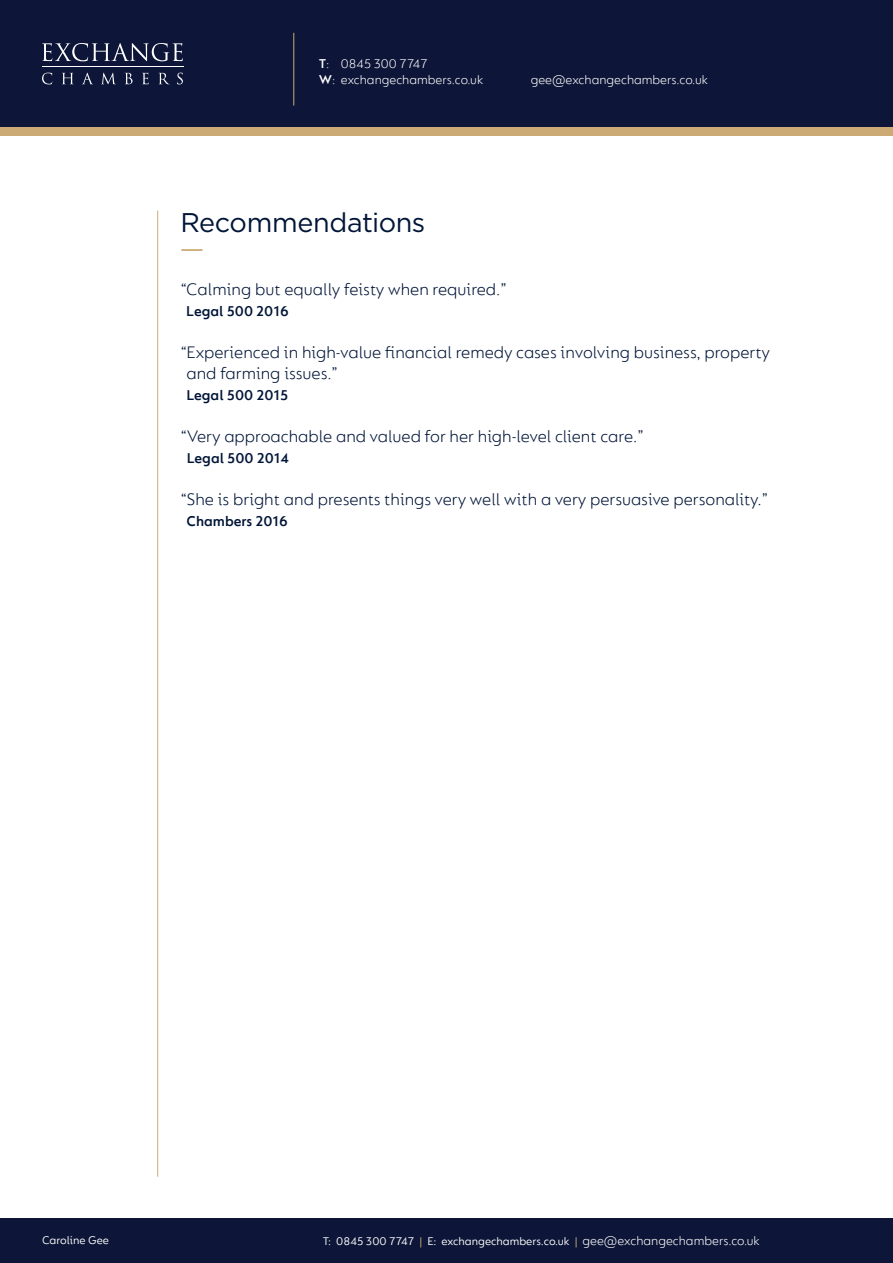
<style>
.page{position:relative;width:893px;height:1263px;background:#fff}
.page>*{position:absolute;margin:0;border:0;box-sizing:border-box;transform-origin:0 0}
.t1{font:27px "Gotham";letter-spacing:-.015em;color:#001537}
.t2{font:300 18px/21px "FS Lucas";color:#001537}
.t3{font:600 15px "FS Lucas";color:#001537}
.t4{font:300 13.5px/16.2px "FS Lucas";color:#fff}
.t5{font:12px "FS Lucas";color:#fff}
.s1{font-weight:600}
.s2{color:#cbaa76}
</style>
<div class="page">
<div style="left:0;top:64px;width:893px;height:72px;background:#cbaa76"></div>
<div style="left:0;top:0;width:893px;height:127px;background:#0d1638"></div>
<div style="left:0;top:1219px;width:893px;height:44px;background:#0d1638"></div>
<hr style="left:42px;top:67px;width:142px;height:1px;background:#fff">
<svg style="left:42px;top:43px;width:141px;height:18px"></svg>
<svg style="left:42px;top:73px;width:10px;height:11px"></svg>
<svg style="left:62px;top:73px;width:11px;height:11px"></svg>
<svg style="left:82px;top:73px;width:11px;height:11px"></svg>
<svg style="left:102px;top:73px;width:13px;height:11px"></svg>
<svg style="left:125px;top:73px;width:8px;height:11px"></svg>
<svg style="left:142px;top:73px;width:7px;height:11px"></svg>
<svg style="left:159px;top:73px;width:10px;height:11px"></svg>
<svg style="left:177px;top:73px;width:6px;height:11px"></svg>
<hr style="left:293px;top:33px;width:1px;height:73px;background:#cbaa76">
<hr style="left:157px;top:211px;width:1px;height:966px;background:#cbaa76">
<hr style="left:181px;top:249px;width:21px;height:2px;background:#cbaa76">
<p class="t4" style="left:319px;top:55px;width:166px"><span class="s1">T</span>: 0845 300 7747<br><span class="s1">W</span>: exchangechambers.co.uk</p>
<p class="t4" style="left:531px;top:71px;width:179px">gee@exchangechambers.co.uk</p>
<p class="t1" style="left:180px;top:205px;width:247px">Recommendations</p>
<p class="t2" style="left:180px;top:278px;width:328px">“Calming but equally feisty when required.”</p>
<p class="t3" style="left:186px;top:302px;width:104px">Legal 500 2016</p>
<p class="t2" style="left:186px;top:341px;width:585px;text-indent:-6px">“Experienced in high-value financial remedy cases involving business, property and farming issues.”</p>
<p class="t3" style="left:186px;top:386px;width:103px">Legal 500 2015</p>
<p class="t2" style="left:180px;top:425px;width:465px">“Very approachable and valued for her high-level client care.”</p>
<p class="t3" style="left:187px;top:449px;width:104px">Legal 500 2014</p>
<p class="t2" style="left:180px;top:488px;width:589px">“She is bright and presents things very well with a very persuasive personality.”</p>
<p class="t3" style="left:187px;top:512px;width:103px">Chambers 2016</p>
<p class="t4" style="left:583px;top:1233px;width:179px">gee@exchangechambers.co.uk</p>
<p class="t5" style="left:42px;top:1233px;width:68px">Caroline Gee</p>
<p class="t5" style="left:323px;top:1235px;width:256px">T: 0845 300 7747 <span class="s2">|</span> E: exchangechambers.co.uk <span class="s2">|</span></p>
</div>
